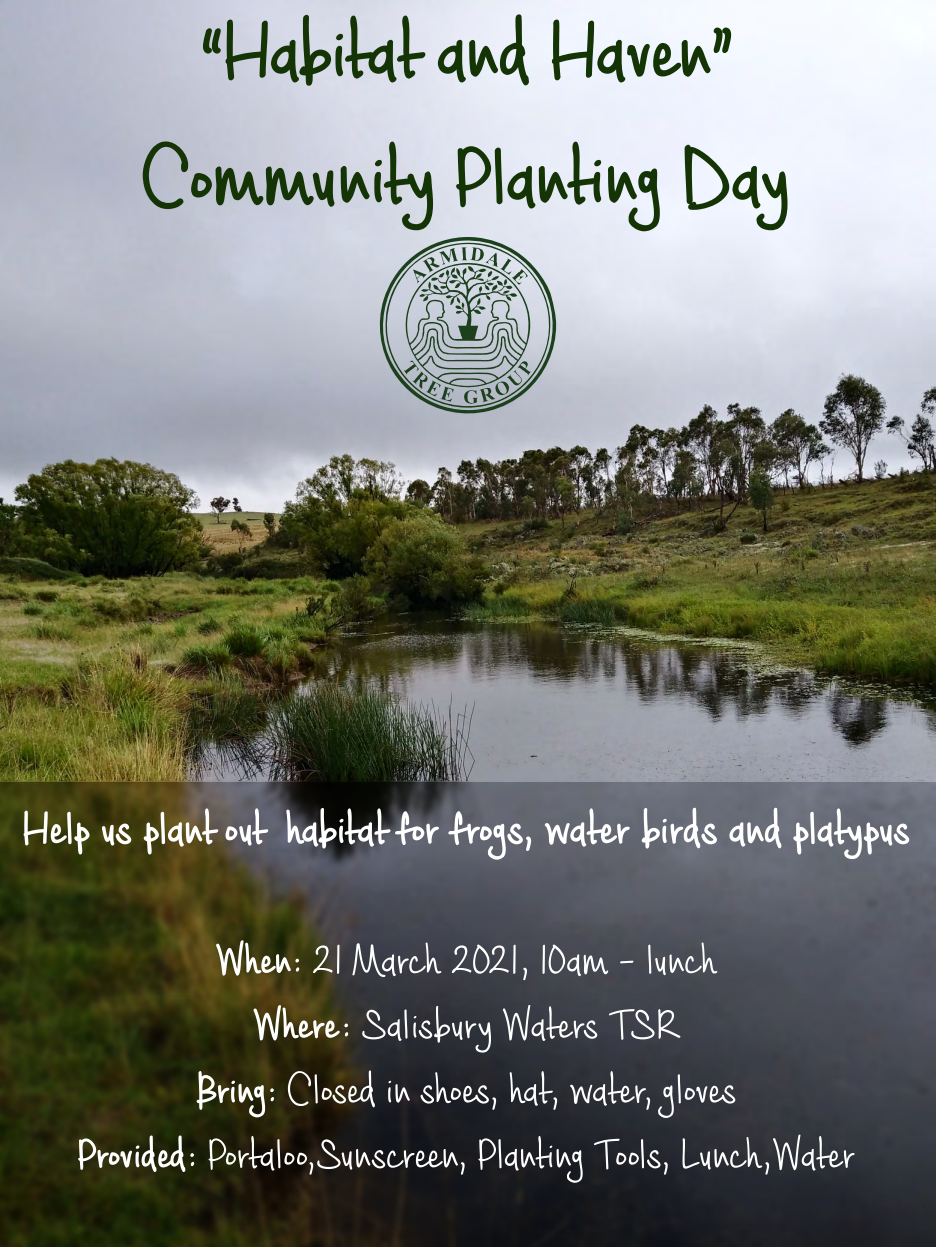
<style>
.page{position:relative;width:936px;height:1247px;background:#fff}
.page>*{position:absolute;margin:0;border:0;box-sizing:border-box;transform-origin:0 0}
.t1{font:700 105px/126px "Cashew Apple Ale";letter-spacing:-.005em;color:#153406;text-align:center}
.t2{font:700 60px "Cashew Apple Ale";letter-spacing:-.005em;color:#fff}
.t3{font:54px/64.8px "Cashew Apple Ale";letter-spacing:-.005em;color:#fff;text-align:center}
.s1{font-weight:700}
</style>
<div class="page">
<img style="left:0;top:0;width:936px;height:782px">
<svg style="left:376px;top:237px;width:180px;height:180px;background:#a3aeb0"></svg>
<svg style="left:0;top:782px;width:936px;height:464px;background:#393a33"></svg>
<h1 class="t1" style="left:143px;top:-12px;width:650px">“Habitat and Haven”<br>Community Planting Day</h1>
<p class="t2" style="left:23px;top:796px;width:890px">Help us plant out habitat for frogs, water birds and platypus</p>
<p class="t3" style="left:78px;top:928px;width:780px"><span class="s1">When:</span> 21 March 2021, 10am - lunch<br><span class="s1">Where:</span> Salisbury Waters TSR<br><span class="s1">Bring:</span> Closed in shoes, hat, water, gloves<br><span class="s1">Provided:</span> Portaloo,Sunscreen, Planting Tools, Lunch,Water</p>
</div>
